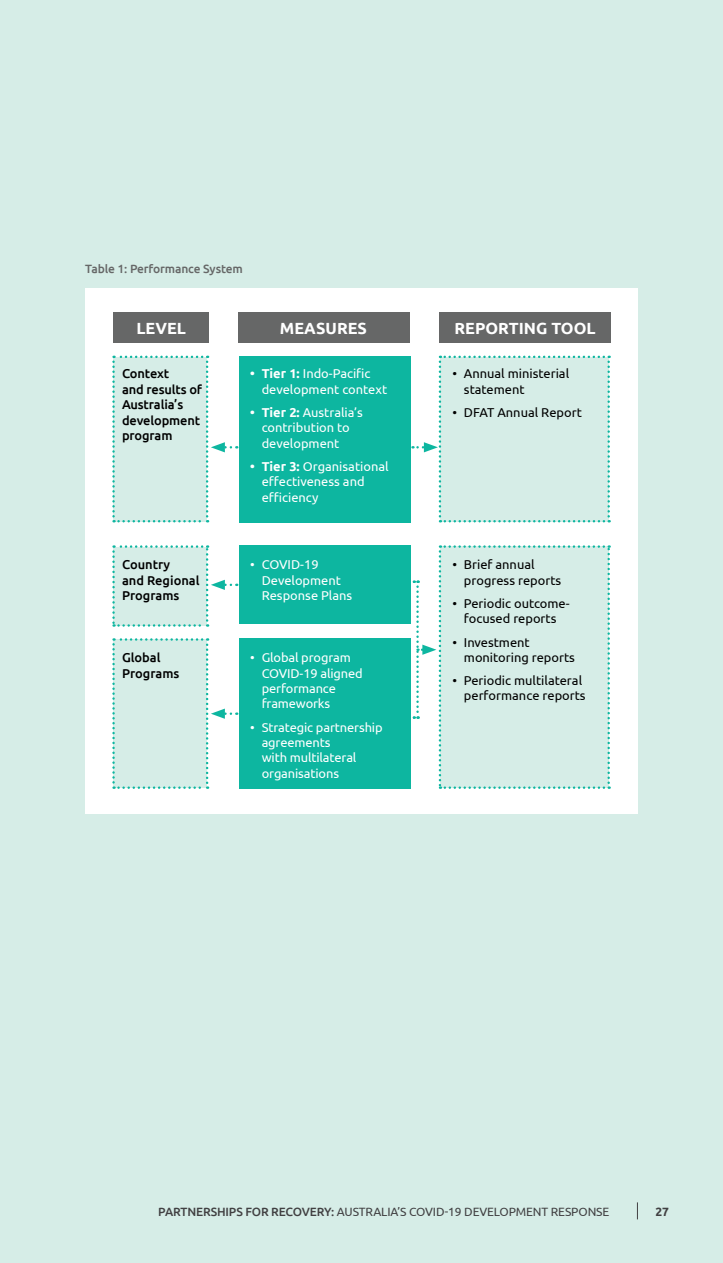
<style>
.page{position:relative;width:723px;height:1263px;background:#d6ede7}
.page>*{position:absolute;margin:0;border:0;box-sizing:border-box;transform-origin:0 0}
.t1{font:700 16.2px "Ubuntu";color:#fff}
.t2{font:12.9px/15.5px "Ubuntu";letter-spacing:-.01em;color:#fff}
.t3{font:12.9px/15.5px "Ubuntu";color:#000}
.t4{font:500 12.9px/15.5px "Ubuntu";letter-spacing:-.01em;color:#000}
.body_text{font:12px "Ubuntu";letter-spacing:-.01em;color:#414042}
.t5{font:500 12px "Ubuntu";letter-spacing:-.01em;color:#666767}
.body_text-2{font:700 12px "Ubuntu";color:#414042}
.s1{font-weight:700}
.s2{font-weight:500}
</style>
<div class="page">
<div style="left:85px;top:288px;width:553px;height:525px;background:#fff"></div>
<div style="left:239px;top:356px;width:171px;height:166px;background:#0db6a0"></div>
<div style="left:239px;top:545px;width:171px;height:79px;background:#0db6a0"></div>
<div style="left:239px;top:638px;width:171px;height:151px;background:#0db6a0"></div>
<div style="left:113px;top:312px;width:96px;height:31px;background:#666767"></div>
<div style="left:238px;top:312px;width:171px;height:31px;background:#666767"></div>
<div style="left:439px;top:312px;width:172px;height:31px;background:#666767"></div>
<svg style="left:112px;top:356px;width:125px;height:166px"></svg>
<svg style="left:412px;top:356px;width:198px;height:166px;background:#d7eee8"></svg>
<svg style="left:112px;top:545px;width:125px;height:82px"></svg>
<svg style="left:112px;top:638px;width:125px;height:151px"></svg>
<svg style="left:414px;top:545px;width:196px;height:244px;background:#d7eee8"></svg>
<svg style="left:637px;top:1202px;width:1px;height:17px"></svg>
<p class="t5" style="left:85px;top:261px;width:159px">Table 1: Performance System</p>
<p class="t1" style="left:136px;top:318px;width:51px">LEVEL</p>
<p class="t1" style="left:280px;top:318px;width:89px">MEASURES</p>
<p class="t1" style="left:454px;top:318px;width:143px">REPORTING TOOL</p>
<p class="t4" style="left:122px;top:366px;width:82px">Context<br>and results of<br>Australia’s</p>
<p class="t4" style="left:122px;top:412px;width:80px">development program</p>
<p class="t2" style="left:262px;top:366px;width:127px;text-indent:-11px"><span class="s1">• Tier 1:</span> Indo-Pacific development context</p>
<p class="t2" style="left:262px;top:404px;width:103px;text-indent:-11px"><span class="s1">• Tier 2:</span> Australia’s contribution to development</p>
<p class="t2" style="left:262px;top:458px;width:128px;text-indent:-11px"><span class="s1">• Tier 3:</span> Organisational effectiveness and efficiency</p>
<p class="t3" style="left:464px;top:366px;width:107px;text-indent:-11px">• Annual ministerial statement</p>
<p class="t3" style="left:452px;top:404px;width:131px">• DFAT Annual Report</p>
<p class="t4" style="left:122px;top:557px;width:79px">Country<br>and Regional<br>Programs</p>
<p class="t2" style="left:262px;top:557px;width:92px;text-indent:-11px">• COVID-19<br>Development<br>Response Plans</p>
<p class="t3" style="left:464px;top:557px;width:99px;text-indent:-11px">• Brief annual progress reports</p>
<p class="t3" style="left:452px;top:595px;width:119px;text-align:center">• Periodic outcome&shy;focused reports</p>
<p class="t3" style="left:464px;top:634px;width:113px;text-indent:-11px">• Investment monitoring reports</p>
<p class="t3" style="left:452px;top:672px;width:135px;text-align:right">• Periodic multilateral performance reports</p>
<p class="t4" style="left:122px;top:649px;width:59px">Global<br>Programs</p>
<p class="t2" style="left:262px;top:649px;width:103px;text-indent:-11px">• Global program<br>COVID-19 aligned performance frameworks</p>
<p class="t2" style="left:262px;top:719px;width:122px;text-indent:-11px">• Strategic partnership agreements<br>with multilateral organisations</p>
<p class="body_text" style="left:158px;top:1204px;width:453px"><span class="s2">PARTNERSHIPS FOR RECOVERY:</span> AUSTRALIA’S COVID-19 DEVELOPMENT RESPONSE</p>
<p class="body_text-2" style="left:655px;top:1204px;width:15px">27</p>
</div>
